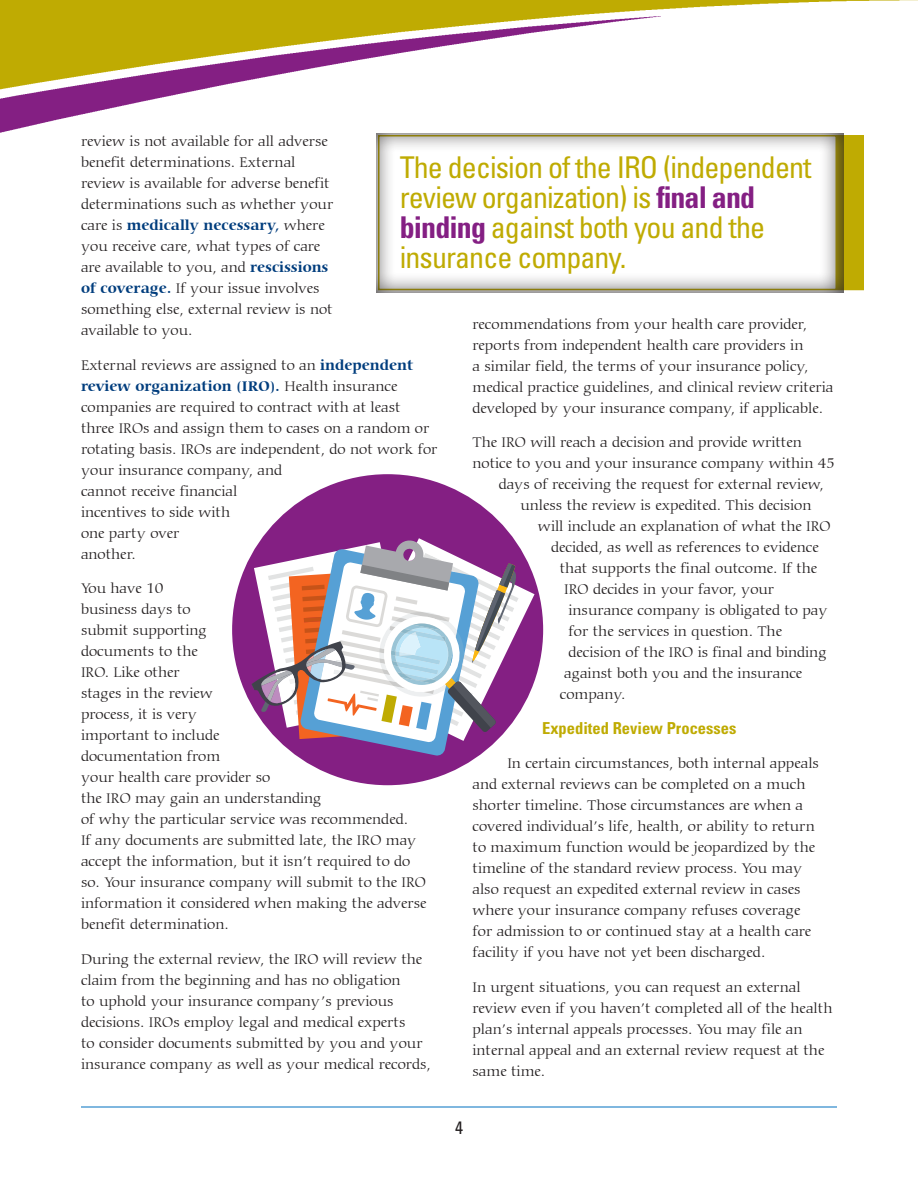
<style>
.page{position:relative;width:918px;height:1188px;background:#fff}
.page>*{position:absolute;margin:0;border:0;box-sizing:border-box;transform-origin:0 0}
.t1{font:condensed 30px/30px "Univers LT Std";letter-spacing:-.03em;color:#bfab02}
.Page_Number{font:condensed 18px "Univers LT Std";color:#231f20}
.Sub-Subhead{font:700 condensed 16.5px "Univers LT Std";color:#bfab02}
.t2{font:300 15px/21px "Carmina BT";color:#231f20}
.s1{font-weight:700;color:#013d7d}
.s2{font-weight:700;color:#841f83}
</style>
<div class="page">
<hr style="left:81px;top:1106px;width:756px;height:2px;background:#56a0d5">
<img style="left:0;top:0;width:918px;height:17px">
<img style="left:0;top:17px;width:656px;height:116px">
<div style="left:232px;top:474px;width:311px;height:311px;background:#841f83;border-radius:50%"></div>
<svg style="left:252px;top:538px;width:283px;height:218px"></svg>
<div style="left:837px;top:135px;width:27px;height:155px;background:#bfab02"></div>
<div style="left:376px;top:133px;width:467px;height:160px;background:#231f20;opacity:.75"></div>
<p class="t2" style="left:81px;top:131px;width:254px">review is not available for all adverse benefit determinations. External review is available for adverse benefit determinations such as whether your care is <span class="s1">medically necessary,</span> where you receive care, what types of care are available to you, and <span class="s1">rescissions of coverage.</span> If your issue involves something else, external review is not available to you.</p>
<p class="t2" style="left:81px;top:355px;width:358px">External reviews are assigned to an <span class="s1">independent review organization (IRO).</span> Health insurance companies are required to contract with at least three IROs and assign them to cases on a random or rotating basis. IROs are independent, do not work for your insurance company, and<br>cannot receive financial<br>incentives to side with<br>one party over<br>another.</p>
<p class="t2" style="left:81px;top:578px;width:347px">You have 10<br>business days to<br>submit supporting<br>documents to the<br>IRO. Like other<br>stages in the review<br>process, it is very<br>important to include<br>documentation from<br>your health care provider so<br>the IRO may gain an understanding<br>of why the particular service was recommended.<br>If any documents are submitted late, the IRO may accept the information, but it isn’t required to do so. Your insurance company will submit to the IRO information it considered when making the adverse benefit determination.</p>
<p class="t2" style="left:81px;top:949px;width:351px">During the external review, the IRO will review the claim from the beginning and has no obligation<br>to uphold your insurance company’s previous decisions. IROs employ legal and medical experts<br>to consider documents submitted by you and your insurance company as well as your medical records,</p>
<p class="t1" style="left:400px;top:152px;width:413px">The decision of the IRO (independent review organization) is <span class="s2">final and binding</span> against both you and the insurance company.</p>
<p class="t2" style="left:472px;top:314px;width:362px">recommendations from your health care provider, reports from independent health care providers in<br>a similar field, the terms of your insurance policy, medical practice guidelines, and clinical review criteria developed by your insurance company, if applicable.</p>
<p class="t2" style="left:472px;top:432px;width:331px">The IRO will reach a decision and provide written</p>
<p class="t2" style="left:472px;top:453px;width:364px">notice to you and your insurance company within 45</p>
<p class="t2" style="left:499px;top:474px;width:327px">days of receiving the request for external review,</p>
<p class="t2" style="left:521px;top:495px;width:292px">unless the review is expedited. This decision</p>
<p class="t2" style="left:538px;top:516px;width:294px">will include an explanation of what the IRO</p>
<p class="t2" style="left:551px;top:537px;width:269px">decided, as well as references to evidence</p>
<p class="t2" style="left:560px;top:558px;width:259px">that supports the final outcome. If the</p>
<p class="t2" style="left:564px;top:579px;width:212px">IRO decides in your favor, your</p>
<p class="t2" style="left:569px;top:600px;width:261px">insurance company is obligated to pay</p>
<p class="t2" style="left:569px;top:621px;width:215px">for the services in question. The</p>
<p class="t2" style="left:569px;top:642px;width:260px">decision of the IRO is final and binding</p>
<p class="t2" style="left:564px;top:663px;width:240px">against both you and the insurance</p>
<p class="t2" style="left:560px;top:684px;width:67px">company.</p>
<p class="Sub-Subhead" style="left:542px;top:718px;width:196px">Expedited Review Processes</p>
<p class="t2" style="left:472px;top:753px;width:348px;text-indent:35px">In certain circumstances, both internal appeals and external reviews can be completed on a much shorter timeline. Those circumstances are when a covered individual’s life, health, or ability to return to maximum function would be jeopardized by the timeline of the standard review process. You may also request an expedited external review in cases where your insurance company refuses coverage for admission to or continued stay at a health care facility if you have not yet been discharged.</p>
<p class="t2" style="left:472px;top:977px;width:361px">In urgent situations, you can request an external review even if you haven’t completed all of the health plan’s internal appeals processes. You may file an internal appeal and an external review request at the same time.</p>
<p class="Page_Number" style="left:455px;top:1116px;width:9px">4</p>
</div>
